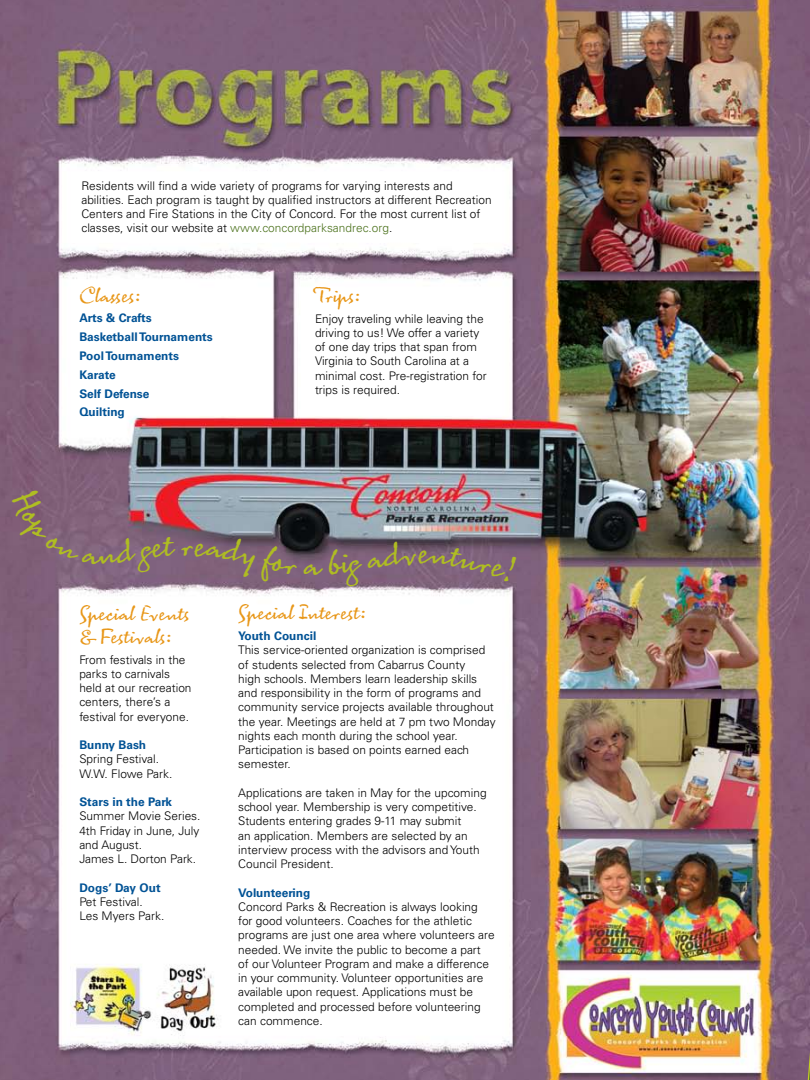
<style>
.page{position:relative;width:810px;height:1080px;background:#fff}
.page>*{position:absolute;margin:0;border:0;box-sizing:border-box;transform-origin:0 0}
.t1{font:32.5px "Sacre Bleu MVB";color:#afbd22}
.t2{font:20px/22.5px "Sacre Bleu MVB";color:#e89719}
.t3{font:300 11.88px/14.2px "Univers";color:#000}
.t4{font:700 11.88px/18.8px "Univers";color:#005295}
.s1{color:#4c721d}
</style>
<div class="page">
<img style="left:0;top:0;width:810px;height:1080px">
<svg style="left:806px;top:716px;width:4px;height:364px"></svg>
<svg style="left:9px;top:488px;width:288px;height:95px;background:#856a7f"></svg>
<svg style="left:327px;top:541px;width:190px;height:45px;background:#785d75"></svg>
<p class="t3" style="left:81px;top:178px;width:412px">Residents will find a wide variety of programs for varying interests and abilities. Each program is taught by qualified instructors at different Recreation Centers and Fire Stations in the City of Concord. For the most current list of classes, visit our website at <span class="s1">www.concordparksandrec.org</span>.</p>
<h2 class="t2" style="left:79px;top:283px;width:63px">Classes:</h2>
<p class="t4" style="left:79px;top:309px;width:135px">Arts &amp; Crafts<br>Basketball Tournaments<br>Pool Tournaments<br>Karate<br>Self Defense<br>Quilting</p>
<h2 class="t2" style="left:315px;top:283px;width:47px">Trips:</h2>
<p class="t3" style="left:315px;top:311px;width:173px">Enjoy traveling while leaving the driving to us! We offer a variety of one day trips that span from<br>Virginia to South Carolina at a minimal cost. Pre-registration for trips is required.</p>
<h2 class="t2" style="left:79px;top:602px;width:112px">Special Events &amp; Festivals:</h2>
<p class="t3" style="left:79px;top:652px;width:114px">From festivals in the parks to carnivals held at our recreation centers, there’s a festival for everyone.</p>
<p class="t4" style="left:79px;top:736px;width:68px">Bunny Bash</p>
<p class="t3" style="left:79px;top:752px;width:95px">Spring Festival.<br>W.W. Flowe Park.</p>
<p class="t4" style="left:79px;top:793px;width:94px">Stars in the Park</p>
<p class="t3" style="left:79px;top:809px;width:123px">Summer Movie Series.<br>4th Friday in June, July and August.<br>James L. Dorton Park.</p>
<p class="t4" style="left:79px;top:878px;width:83px">Dogs’ Day Out</p>
<p class="t3" style="left:79px;top:895px;width:86px">Pet Festival.<br>Les Myers Park.</p>
<h1 class="t1" style="left:304px;top:545px;width:19px">a</h1>
<h2 class="t2" style="left:238px;top:601px;width:130px">Special Interest:</h2>
<p class="t4" style="left:238px;top:627px;width:80px">Youth Council</p>
<p class="t3" style="left:238px;top:643px;width:259px">This service-oriented organization is comprised of students selected from Cabarrus County<br>high schools. Members learn leadership skills and responsibility in the form of programs and community service projects available throughout the year. Meetings are held at 7 pm two Monday nights each month during the school year.<br>Participation is based on points earned each semester.</p>
<p class="t3" style="left:238px;top:786px;width:250px">Applications are taken in May for the upcoming school year. Membership is very competitive.<br>Students entering grades 9-11 may submit<br>an application. Members are selected by an interview process with the advisors and Youth Council President.</p>
<p class="t4" style="left:238px;top:883px;width:74px">Volunteering</p>
<p class="t3" style="left:238px;top:900px;width:258px">Concord Parks &amp; Recreation is always looking for good volunteers. Coaches for the athletic programs are just one area where volunteers are needed. We invite the public to become a part<br>of our Volunteer Program and make a difference in your community. Volunteer opportunities are available upon request. Applications must be completed and processed before volunteering can commence.</p>
</div>
